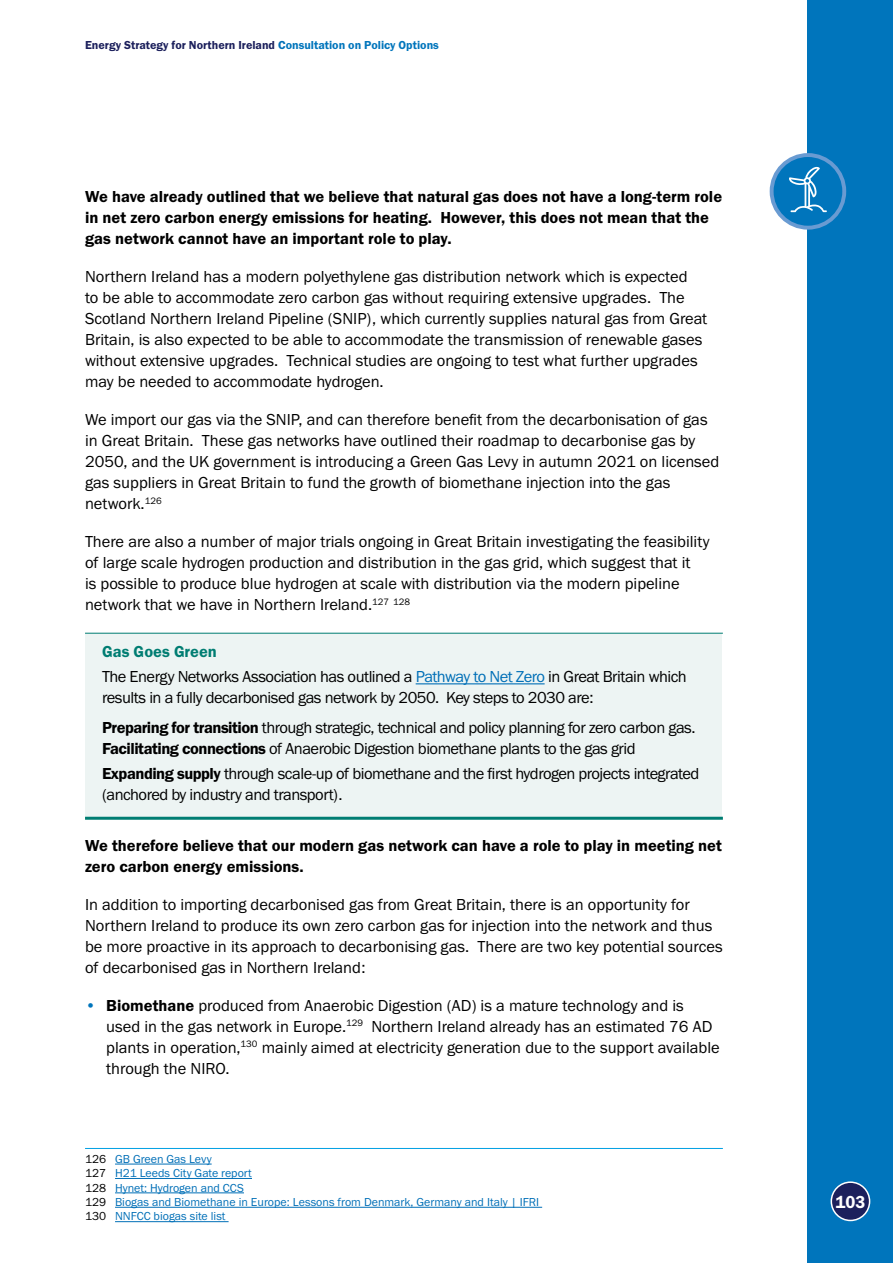
<style>
.page{position:relative;width:893px;height:1263px;background:#fff}
.page>*{position:absolute;margin:0;border:0;box-sizing:border-box;transform-origin:0 0}
.t1{font:18px "Franklin Gothic URW Dem";color:#fff;scale:.94 1}
.P_-_Body{font:16.5px/21px "Franklin Gothic URW Boo";color:#000}
.P_-_Indented_shaded{font:16.5px/21px "Franklin Gothic URW Boo";letter-spacing:-.03em;color:#000}
.P_-_Body-2{font:16.5px/21px "Franklin Gothic URW Dem";color:#000}
.P_-_Bullets{font:16.5px/21px "Franklin Gothic URW Boo";color:#000}
.P_-_Green_bold_head{font:16.5px "Franklin Gothic URW Dem";color:#007d72}
.P_-_Footnote{font:12px "Franklin Gothic URW Boo";color:#006fb7}
.t2{font:12px "Franklin Gothic URW Dem";color:#1c205c}
.s1{color:#006fb7}
.s2{color:#0075bc}
.s3{font-family:"Franklin Gothic URW Dem"}
.s4{font-family:"Franklin Gothic URW Hea";color:#0075bc}
.s5{color:#000}
</style>
<div class="page">
<div style="left:808px;top:0;width:85px;height:1263px;background:#0075bc"></div>
<div style="left:772px;top:155px;width:72px;height:73px;background:#0075bc;border-radius:50%"></div>
<div style="left:770px;top:153px;width:76px;height:77px;border:4px solid #699bd2;border-radius:50%"></div>
<svg style="left:789px;top:167px;width:38px;height:45px"></svg>
<div style="left:831px;top:1182px;width:39px;height:38px;background:#1c205c;border-radius:50%"></div>
<div style="left:831px;top:1181px;width:39px;height:40px;border:2px solid #fff;border-radius:50%"></div>
<div style="left:86px;top:633px;width:636px;height:185px;background:#edf4f3"></div>
<hr style="left:85px;top:817px;width:638px;height:3px;background:#007d72">
<hr style="left:85px;top:633px;width:638px;height:1px;background:#007d72">
<hr style="left:416px;top:683px;width:129px;height:1px;background:#006fb7">
<hr style="left:85px;top:1148px;width:638px;height:1px;background:#009fe3">
<hr style="left:115px;top:1164px;width:97px;height:1px;background:#006fb7">
<hr style="left:115px;top:1178px;width:137px;height:1px;background:#006fb7">
<hr style="left:115px;top:1192px;width:129px;height:1px;background:#006fb7">
<hr style="left:115px;top:1207px;width:427px;height:1px;background:#006fb7">
<hr style="left:115px;top:1221px;width:114px;height:1px;background:#006fb7">
<p class="t2" style="left:85px;top:38px;width:355px">Energy Strategy for Northern Ireland <span class="s1">C</span><span class="s2">onsultation on Policy Options</span></p>
<p class="P_-_Body-2" style="left:85px;top:186px;width:639px">We have already outlined that we believe that natural gas does not have a long-term role in net zero carbon energy emissions for heating. However, this does not mean that the gas network cannot have an important role to play.</p>
<p class="P_-_Body" style="left:85px;top:266px;width:624px">Northern Ireland has a modern polyethylene gas distribution network which is expected<br>to be able to accommodate zero carbon gas without requiring extensive upgrades. The Scotland Northern Ireland Pipeline (SNIP), which currently supplies natural gas from Great Britain, is also expected to be able to accommodate the transmission of renewable gases without extensive upgrades. Technical studies are ongoing to test what further upgrades may be needed to accommodate hydrogen.</p>
<p class="P_-_Body" style="left:85px;top:409px;width:636px">We import our gas via the SNIP, and can therefore benefit from the decarbonisation of gas in Great Britain. These gas networks have outlined their roadmap to decarbonise gas by 2050, and the UK government is introducing a Green Gas Levy in autumn 2021 on licensed gas suppliers in Great Britain to fund the growth of biomethane injection into the gas network.<sup>126</sup></p>
<p class="P_-_Body" style="left:85px;top:531px;width:626px">There are also a number of major trials ongoing in Great Britain investigating the feasibility of large scale hydrogen production and distribution in the gas grid, which suggest that it<br>is possible to produce blue hydrogen at scale with distribution via the modern pipeline network that we have in Northern Ireland.<sup>127</sup> <sup>128</sup></p>
<p class="P_-_Green_bold_head" style="left:102px;top:641px;width:116px">Gas Goes Green</p>
<p class="P_-_Indented_shaded" style="left:102px;top:666px;width:586px">The Energy Networks Association has outlined a <span class="s1">Pathway to Net Zero</span> in Great Britain which results in a fully decarbonised gas network by 2050. Key steps to 2030 are:</p>
<p class="P_-_Indented_shaded" style="left:102px;top:716px;width:595px"><span class="s3">Preparing for transition</span> through strategic, technical and policy planning for zero carbon gas.</p>
<p class="P_-_Indented_shaded" style="left:102px;top:737px;width:535px"><span class="s3">Facilitating connections</span> of Anaerobic Digestion biomethane plants to the gas grid</p>
<p class="P_-_Indented_shaded" style="left:102px;top:763px;width:599px"><span class="s3">Expanding supply</span> through scale-up of biomethane and the first hydrogen projects integrated (anchored by industry and transport).</p>
<p class="P_-_Body-2" style="left:85px;top:834px;width:638px">We therefore believe that our modern gas network can have a role to play in meeting net zero carbon energy emissions.</p>
<p class="P_-_Body" style="left:85px;top:893px;width:639px">In addition to importing decarbonised gas from Great Britain, there is an opportunity for Northern Ireland to produce its own zero carbon gas for injection into the network and thus be more proactive in its approach to decarbonising gas. There are two key potential sources of decarbonised gas in Northern Ireland:</p>
<p class="P_-_Bullets" style="left:106px;top:994px;width:615px;text-indent:-21px"><span class="s4">•</span> <span class="s3">Biomethane</span> produced from Anaerobic Digestion (AD) is a mature technology and is used in the gas network in Europe.<sup>129</sup> Northern Ireland already has an estimated 76 AD plants in operation,<sup>130</sup> mainly aimed at electricity generation due to the support available through the NIRO.</p>
<p class="P_-_Footnote" style="left:85px;top:1151px;width:128px"><span class="s5">126</span> GB Green Gas Levy</p>
<p class="P_-_Footnote" style="left:85px;top:1166px;width:168px"><span class="s5">127</span> H21 Leeds City Gate report</p>
<p class="P_-_Footnote" style="left:85px;top:1180px;width:160px"><span class="s5">128</span> Hynet: Hydrogen and CCS</p>
<p class="P_-_Footnote" style="left:85px;top:1194px;width:456px"><span class="s5">129</span> Biogas and Biomethane in Europe: Lessons from Denmark, Germany and Italy | IFRI</p>
<p class="P_-_Footnote" style="left:85px;top:1209px;width:142px"><span class="s5">130</span> NNFCC biogas site list</p>
<p class="t1" style="left:835px;top:1191px;width:33px">103</p>
</div>
